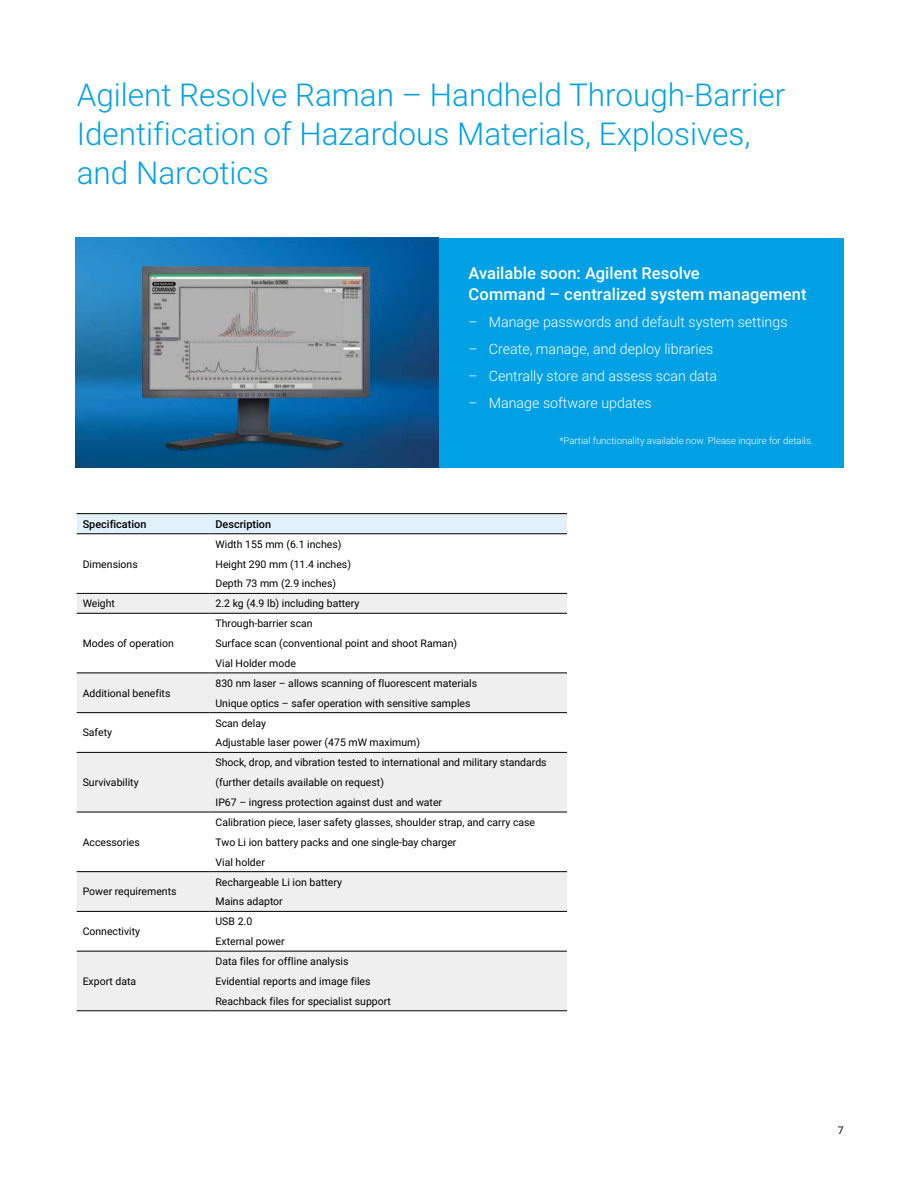
<style>
.page{position:relative;width:918px;height:1188px;background:#fff}
.page>*{position:absolute;margin:0;border:0;box-sizing:border-box;transform-origin:0 0}
.t1{font:300 31.5px/39px "Roboto";color:#00a1e4}
.t2{font:500 16.5px/21px "Roboto";letter-spacing:.005em;color:#fff}
.t3{font:300 14.25px "Roboto";color:#fff}
.t4{font:500 10.8px "Roboto";color:#000}
.t5{font:10.5px/20px "Roboto";color:#000}
.t6{font:300 9.6px "Roboto";color:#fff}
</style>
<div class="page">
<div style="left:389px;top:238px;width:455px;height:230px;background:#00a1e4"></div>
<svg style="left:77px;top:514px;width:490px;height:20px;background:#d7e5f0"></svg>
<svg style="left:77px;top:594px;width:490px;height:417px;fill:#eeefee"></svg>
<hr style="left:77px;top:513px;width:133px;height:1px;background:#000">
<hr style="left:210px;top:513px;width:357px;height:1px;background:#000">
<hr style="left:77px;top:534px;width:133px;height:1px;background:#000">
<hr style="left:210px;top:534px;width:357px;height:1px;background:#000">
<hr style="left:77px;top:593px;width:133px;height:1px;background:#000">
<hr style="left:210px;top:593px;width:357px;height:1px;background:#000">
<hr style="left:77px;top:613px;width:133px;height:1px;background:#000">
<hr style="left:210px;top:613px;width:357px;height:1px;background:#000">
<hr style="left:77px;top:673px;width:133px;height:1px;background:#000">
<hr style="left:210px;top:673px;width:357px;height:1px;background:#000">
<hr style="left:77px;top:712px;width:133px;height:1px;background:#000">
<hr style="left:210px;top:712px;width:357px;height:1px;background:#000">
<hr style="left:77px;top:752px;width:133px;height:1px;background:#000">
<hr style="left:210px;top:752px;width:357px;height:1px;background:#000">
<hr style="left:77px;top:812px;width:133px;height:1px;background:#000">
<hr style="left:210px;top:812px;width:357px;height:1px;background:#000">
<hr style="left:77px;top:871px;width:133px;height:1px;background:#000">
<hr style="left:210px;top:871px;width:357px;height:1px;background:#000">
<hr style="left:77px;top:911px;width:133px;height:1px;background:#000">
<hr style="left:210px;top:911px;width:357px;height:1px;background:#000">
<hr style="left:77px;top:951px;width:133px;height:1px;background:#000">
<hr style="left:210px;top:951px;width:357px;height:1px;background:#000">
<hr style="left:77px;top:1011px;width:133px;height:1px;background:#000">
<hr style="left:210px;top:1011px;width:357px;height:1px;background:#000">
<img style="left:76px;top:238px;width:362px;height:230px">
<img style="left:143px;top:267px;width:226px;height:199px">
<h1 class="t1" style="left:77px;top:74px;width:710px">Agilent Resolve Raman – Handheld Through-Barrier<br>Identification of Hazardous Materials, Explosives, and Narcotics</h1>
<h2 class="t2" style="left:469px;top:262px;width:340px">Available soon: Agilent Resolve<br>Command – centralized system management</h2>
<h3 class="t3" style="left:469px;top:312px;width:320px">– Manage passwords and default system settings</h3>
<h3 class="t3" style="left:469px;top:339px;width:246px">– Create, manage, and deploy libraries</h3>
<h3 class="t3" style="left:469px;top:366px;width:250px">– Centrally store and assess scan data</h3>
<h3 class="t3" style="left:469px;top:393px;width:185px">– Manage software updates</h3>
<p class="t6" style="left:559px;top:434px;width:255px">*Partial functionality available now. Please inquire for details.</p>
<p class="t4" style="left:83px;top:516px;width:65px">Specification</p>
<p class="t4" style="left:216px;top:516px;width:57px">Description</p>
<p class="t5" style="left:83px;top:553px;width:57px">Dimensions</p>
<p class="t5" style="left:216px;top:534px;width:137px">Width 155 mm (6.1 inches)<br>Height 290 mm (11.4 inches)<br>Depth 73 mm (2.9 inches)</p>
<p class="t5" style="left:83px;top:593px;width:34px">Weight</p>
<p class="t5" style="left:216px;top:593px;width:145px">2.2 kg (4.9 lb) including battery</p>
<p class="t5" style="left:83px;top:633px;width:93px">Modes of operation</p>
<p class="t5" style="left:216px;top:613px;width:243px">Through-barrier scan<br>Surface scan (conventional point and shoot Raman)<br>Vial Holder mode</p>
<p class="t5" style="left:83px;top:683px;width:89px">Additional benefits</p>
<p class="t5" style="left:216px;top:673px;width:263px">830 nm laser – allows scanning of fluorescent materials<br>Unique optics – safer operation with sensitive samples</p>
<p class="t5" style="left:83px;top:722px;width:31px">Safety</p>
<p class="t5" style="left:216px;top:712px;width:206px">Scan delay<br>Adjustable laser power (475 mW maximum)</p>
<p class="t5" style="left:83px;top:772px;width:57px">Survivability</p>
<p class="t5" style="left:216px;top:752px;width:333px">Shock, drop, and vibration tested to international and military standards (further details available on request)<br>IP67 – ingress protection against dust and water</p>
<p class="t5" style="left:83px;top:832px;width:59px">Accessories</p>
<p class="t5" style="left:216px;top:812px;width:321px">Calibration piece, laser safety glasses, shoulder strap, and carry case<br>Two Li ion battery packs and one single-bay charger<br>Vial holder</p>
<p class="t5" style="left:83px;top:881px;width:95px">Power requirements</p>
<p class="t5" style="left:216px;top:871px;width:128px">Rechargeable Li ion battery<br>Mains adaptor</p>
<p class="t5" style="left:83px;top:921px;width:59px">Connectivity</p>
<p class="t5" style="left:216px;top:911px;width:71px">USB 2.0<br>External power</p>
<p class="t5" style="left:83px;top:971px;width:55px">Export data</p>
<p class="t5" style="left:216px;top:951px;width:177px">Data files for offline analysis<br>Evidential reports and image files<br>Reachback files for specialist support</p>
<p class="t5" style="left:838px;top:1120px;width:7px">7</p>
</div>
